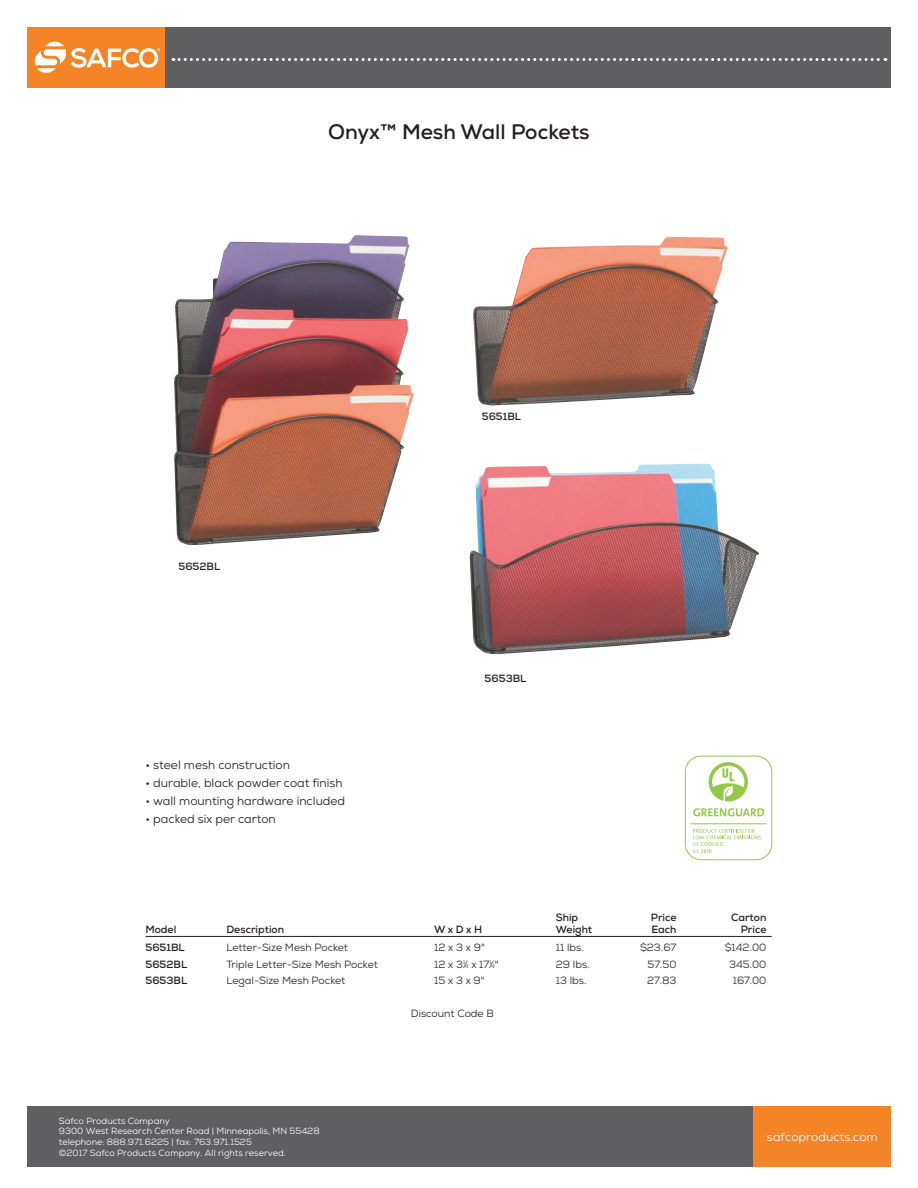
<style>
.page{position:relative;width:918px;height:1188px;background:#fff}
.page>*{position:absolute;margin:0;border:0;box-sizing:border-box;transform-origin:0 0}
.t1{font:700 21px "Nexa";color:#231f20}
.t2{font:12px "Nexa";color:#231f20}
.t3{font:12px "Nexa";color:#fff}
.t4{font:10.5px "Nexa";color:#231f20}
.t5{font:700 10.5px "Nexa";color:#231f20}
.t6{font:9px/10.8px "Nexa";color:#fff}
.s1{font-size:5.25px}
</style>
<div class="page">
<div style="left:27px;top:27px;width:138px;height:60px;background:#f58427"></div>
<div style="left:165px;top:27px;width:726px;height:60px;background:#5f5f62"></div>
<svg style="left:173px;top:58px;width:713px;height:3px"></svg>
<div style="left:753px;top:1106px;width:138px;height:61px;background:#f58427"></div>
<div style="left:27px;top:1106px;width:726px;height:61px;background:#5f5f62"></div>
<svg style="left:34px;top:41px;width:126px;height:32px"></svg>
<img style="left:174px;top:235px;width:240px;height:310px">
<img style="left:469px;top:463px;width:290px;height:191px">
<hr style="left:146px;top:936px;width:626px;height:1px;background:#231f20">
<img style="left:473px;top:237px;width:255px;height:169px">
<div style="left:685px;top:756px;width:87px;height:104px;border:1px solid #92c947;border-radius:16px"></div>
<svg style="left:709px;top:762px;width:39px;height:40px"></svg>
<svg style="left:693px;top:829px;width:68px;height:24px"></svg>
<hr style="left:691px;top:823px;width:76px;height:1px;background:#92c947">
<svg style="left:693px;top:808px;width:71px;height:8px"></svg>
<h1 class="t1" style="left:328px;top:124px;width:263px">Onyx™ Mesh Wall Pockets</h1>
<p class="t5" style="left:178px;top:562px;width:43px">5652BL</p>
<p class="t2" style="left:146px;top:761px;width:146px">• steel mesh construction</p>
<p class="t2" style="left:146px;top:779px;width:199px">• durable, black powder coat finish</p>
<p class="t2" style="left:146px;top:797px;width:201px">• wall mounting hardware included</p>
<p class="t2" style="left:146px;top:815px;width:132px">• packed six per carton</p>
<p class="t5" style="left:482px;top:412px;width:41px">5651BL</p>
<p class="t5" style="left:485px;top:675px;width:43px">5653BL</p>
<p class="t5" style="left:556px;top:913px;width:24px">Ship</p>
<p class="t5" style="left:651px;top:913px;width:27px">Price</p>
<p class="t5" style="left:731px;top:913px;width:37px">Carton</p>
<p class="t5" style="left:146px;top:926px;width:32px">Model</p>
<p class="t5" style="left:227px;top:926px;width:59px">Description</p>
<p class="t5" style="left:434px;top:926px;width:50px">W x D x H</p>
<p class="t5" style="left:556px;top:926px;width:38px">Weight</p>
<p class="t5" style="left:651px;top:926px;width:27px">Each</p>
<p class="t5" style="left:741px;top:926px;width:27px">Price</p>
<p class="t5" style="left:145px;top:944px;width:41px">5651BL</p>
<p class="t4" style="left:226px;top:944px;width:123px">Letter-Size Mesh Pocket</p>
<p class="t4" style="left:434px;top:944px;width:52px">12 x 3 x 9"</p>
<p class="t4" style="left:556px;top:944px;width:30px">11 lbs.</p>
<p class="t4" style="left:640px;top:944px;width:38px">$23.67</p>
<p class="t4" style="left:725px;top:944px;width:43px">$142.00</p>
<p class="t5" style="left:145px;top:961px;width:43px">5652BL</p>
<p class="t4" style="left:226px;top:961px;width:153px">Triple Letter-Size Mesh Pocket</p>
<p class="t4" style="left:434px;top:961px;width:66px">12 x 3<sup>1</sup>⁄<span class="s1">4</span> x 17<sup>1</sup>⁄<span class="s1">4</span>"</p>
<p class="t4" style="left:556px;top:961px;width:35px">29 lbs.</p>
<p class="t4" style="left:648px;top:961px;width:30px">57.50</p>
<p class="t4" style="left:729px;top:961px;width:39px">345.00</p>
<p class="t5" style="left:145px;top:977px;width:43px">5653BL</p>
<p class="t4" style="left:226px;top:977px;width:120px">Legal-Size Mesh Pocket</p>
<p class="t4" style="left:434px;top:977px;width:52px">15 x 3 x 9"</p>
<p class="t4" style="left:556px;top:977px;width:32px">13 lbs.</p>
<p class="t4" style="left:647px;top:977px;width:31px">27.83</p>
<p class="t4" style="left:733px;top:977px;width:35px">167.00</p>
<p class="t4" style="left:411px;top:1010px;width:85px">Discount Code B</p>
<p class="t6" style="left:59px;top:1116px;width:262px">Safco Products Company<br>9300 West Research Center Road | Minneapolis, MN 55428 telephone: 888.971.6225 | fax: 763.971.1525<br>©2017 Safco Products Company. All rights reserved.</p>
<p class="t3" style="left:767px;top:1132px;width:112px">safcoproducts.com</p>
</div>
